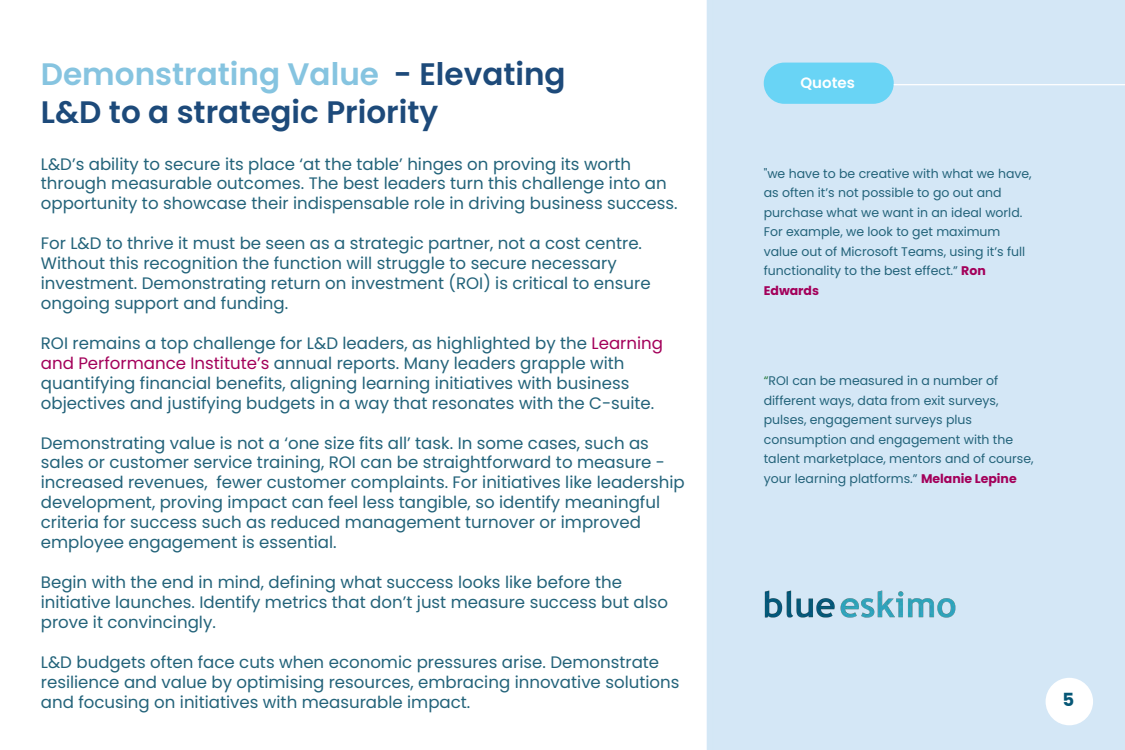
<style>
.page{position:relative;width:1125px;height:750px;background:#fff}
.page>*{position:absolute;margin:0;border:0;box-sizing:border-box;transform-origin:0 0}
.t1{font:600 31.12px/38.2px "Poppins";color:#1d4a7a}
.t2{font:700 18.12px "Poppins";color:#065776}
.t3{font:16.62px/19.9px "Poppins";color:#23637a}
.t4{font:600 15px "Poppins";color:#fff}
.t5{font:12.5px/19.5px "Poppins";color:#23637a}
.s1{color:#86c4e0}
.s2{color:#a3005a}
.s3{font-weight:700;color:#a3005a}
.s4{color:#25793b}
</style>
<div class="page">
<img style="left:764px;top:563px;width:191px;height:81px">
<div style="left:764px;top:63px;width:130px;height:41px;background:#69d4f5;border-radius:21px"></div>
<h1 class="t1" style="left:41px;top:55px;width:526px"><span class="s1">Demonstrating Value</span> - Elevating<br>L&amp;D to a strategic Priority</h1>
<p class="t3" style="left:41px;top:154px;width:638px">L&amp;D’s ability to secure its place ‘at the table’ hinges on proving its worth through measurable outcomes. The best leaders turn this challenge into an opportunity to showcase their indispensable role in driving business success.</p>
<p class="t3" style="left:41px;top:234px;width:611px">For L&amp;D to thrive it must be seen as a strategic partner, not a cost centre.<br>Without this recognition the function will struggle to secure necessary investment. Demonstrating return on investment (ROI) is critical to ensure ongoing support and funding.</p>
<p class="t3" style="left:41px;top:333px;width:624px">ROI remains a top challenge for L&amp;D leaders, as highlighted by the <span class="s2">Learning and Performance Institute’s</span> annual reports. Many leaders grapple with quantifying financial benefits, aligning learning initiatives with business objectives and justifying budgets in a way that resonates with the C-suite.</p>
<p class="t3" style="left:41px;top:433px;width:645px">Demonstrating value is not a ‘one size fits all’ task. In some cases, such as sales or customer service training, ROI can be straightforward to measure - increased revenues, fewer customer complaints. For initiatives like leadership development, proving impact can feel less tangible, so identify meaningful criteria for success such as reduced management turnover or improved employee engagement is essential.</p>
<p class="t3" style="left:41px;top:572px;width:629px">Begin with the end in mind, defining what success looks like before the initiative launches. Identify metrics that don’t just measure success but also prove it convincingly.</p>
<p class="t3" style="left:41px;top:652px;width:640px">L&amp;D budgets often face cuts when economic pressures arise. Demonstrate resilience and value by optimising resources, embracing innovative solutions and focusing on initiatives with measurable impact.</p>
<p class="t4" style="left:800px;top:74px;width:56px">Quotes</p>
<p class="t5" style="left:764px;top:164px;width:269px">"we have to be creative with what we have, as often it’s not possible to go out and purchase what we want in an ideal world.<br>For example, we look to get maximum value out of Microsoft Teams, using it’s full functionality to the best effect.” <span class="s3">Ron Edwards</span></p>
<p class="t5" style="left:764px;top:371px;width:271px"><span class="s4">“</span>ROI can be measured in a number of different ways, data from exit surveys, pulses, engagement surveys plus consumption and engagement with the talent marketplace, mentors and of course, your learning platforms.” <span class="s3">Melanie Lepine</span></p>
<p class="t2" style="left:1063px;top:689px;width:13px">5</p>
</div>
